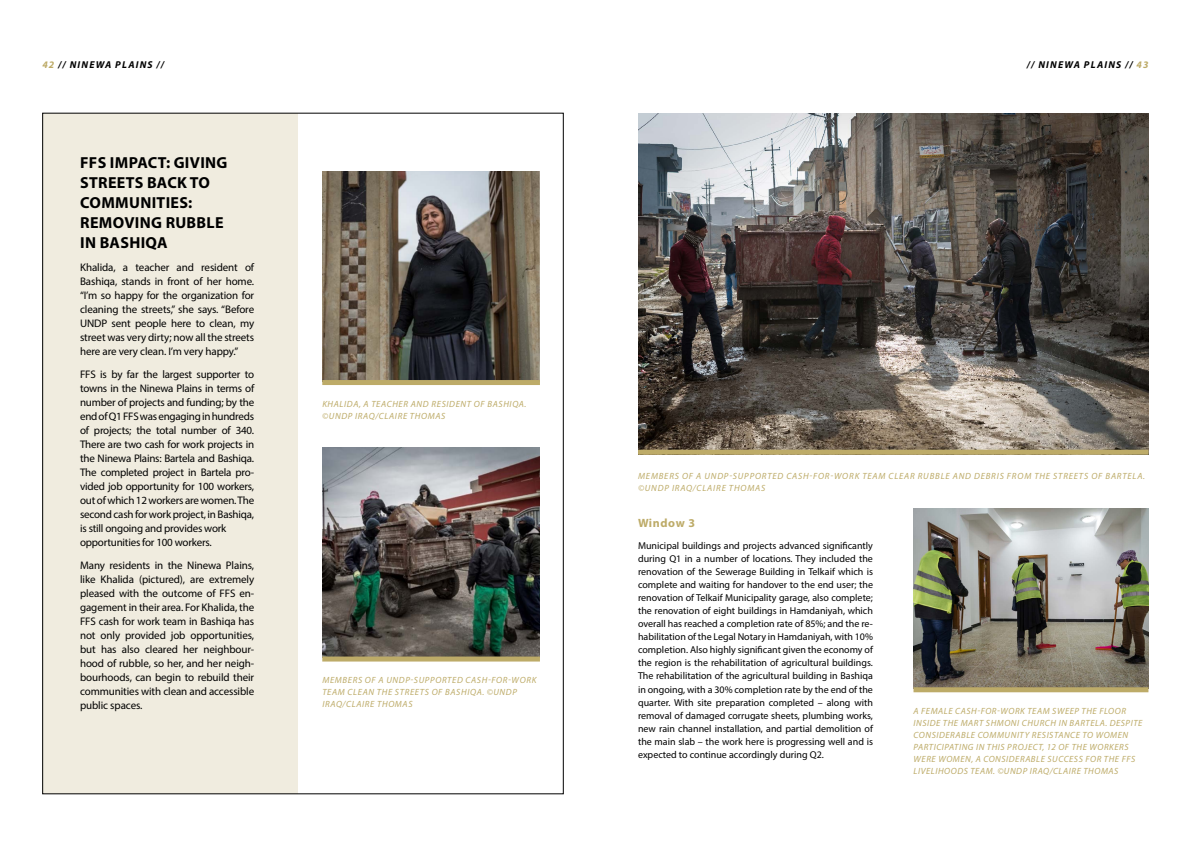
<style>
.page{position:relative;width:1191px;height:842px;background:#fff}
.page>*{position:absolute;margin:0;border:0;box-sizing:border-box;transform-origin:0 0}
.t1{font:700 16px/20px "Myriad Pro";letter-spacing:.02em;color:#000}
.t2{font:700 12px "Myriad Pro";letter-spacing:.05em;color:#bdab68}
.t3{font:11px/14px "Myriad Pro";letter-spacing:-.02em;color:#000;text-align:justify}
.t4{font:10px/13px "Myriad Pro";color:#000;text-align:justify}
.t5{font:italic 700 10px "Myriad Pro";letter-spacing:.12em;color:#000}
.t6{font:italic 9px/12px "Myriad Pro";letter-spacing:.065em;color:#bdab68}
.t7{font:italic 9px/12px "Myriad Pro";letter-spacing:.09em;color:#bdab68}
.s1{color:#bdab68}
</style>
<div class="page">
<div style="left:43px;top:113px;width:255px;height:681px;background:#f0ecdf"></div>
<img style="left:322px;top:171px;width:218px;height:209px">
<div style="left:322px;top:380px;width:218px;height:5px;background:#bdab68"></div>
<img style="left:322px;top:447px;width:218px;height:209px">
<div style="left:322px;top:656px;width:218px;height:5px;background:#bdab68"></div>
<img style="left:638px;top:113px;width:510px;height:337px">
<div style="left:638px;top:450px;width:510px;height:5px;background:#bdab68"></div>
<img style="left:913px;top:508px;width:235px;height:179px">
<div style="left:913px;top:687px;width:235px;height:5px;background:#bdab68"></div>
<p class="t5" style="left:43px;top:58px;width:123px"><span class="s1">42</span> // NINEWA PLAINS //</p>
<p class="t5" style="left:1026px;top:58px;width:123px">// NINEWA PLAINS // <span class="s1">43</span></p>
<h1 class="t1" style="left:80px;top:152px;width:149px">FFS IMPACT: GIVING<br>STREETS BACK TO<br>COMMUNITIES:<br>REMOVING RUBBLE<br>IN BASHIQA</h1>
<p class="t3" style="left:80px;top:260px;width:176px">Khalida, a teacher and resident of Bashiqa, stands in front of her home. “I’m so happy for the organization for cleaning the streets,” she says. “Before UNDP sent people here to clean, my street was very dirty; now all the streets here are very clean. I’m very happy.”</p>
<p class="t3" style="left:80px;top:367px;width:176px;text-align:left">FFS is by far the largest supporter to towns in the Ninewa Plains in terms of number of projects and funding; by the end of Q1 FFS was engaging in hundreds of projects; the total number of 340.<br>There are two cash for work projects in the Ninewa Plains: Bartela and Bashiqa.<br>The completed project in Bartela pro&shy;vided job opportunity for 100 workers, out of which 12 workers are women. The second cash for work project, in Bashiqa, is still ongoing and provides work opportunities for 100 workers.</p>
<p class="t3" style="left:80px;top:558px;width:176px">Many residents in the Ninewa Plains, like Khalida (pictured), are extremely pleased with the outcome of FFS en&shy;gagement in their area. For Khalida, the FFS cash for work team in Bashiqa has not only provided job opportunities, but has also cleared her neighbour&shy;hood of rubble, so her, and her neigh&shy;bourhoods, can begin to rebuild their communities with clean and accessible public spaces.</p>
<p class="t6" style="left:322px;top:397px;width:206px">KHALIDA, A TEACHER AND RESIDENT OF BASHIQA. ©UNDP IRAQ/CLAIRE THOMAS</p>
<p class="t6" style="left:322px;top:674px;width:215px">MEMBERS OF A UNDP-SUPPORTED CASH-FOR-WORK<br>TEAM CLEAN THE STREETS OF BASHIQA. ©UNDP<br>IRAQ/CLAIRE THOMAS</p>
<p class="t7" style="left:638px;top:470px;width:508px">MEMBERS OF A UNDP-SUPPORTED CASH-FOR-WORK TEAM CLEAR RUBBLE AND DEBRIS FROM THE STREETS OF BARTELA. ©UNDP IRAQ/CLAIRE THOMAS</p>
<p class="t2" style="left:638px;top:516px;width:59px">Window 3</p>
<p class="t4" style="left:638px;top:539px;width:236px">Municipal buildings and projects advanced significantly during Q1 in a number of locations. They included the renovation of the Sewerage Building in Telkaif which is complete and waiting for handover to the end user; the renovation of Telkaif Municipality garage, also complete; the renovation of eight buildings in Hamdaniyah, which overall has reached a completion rate of 85%; and the re&shy;habilitation of the Legal Notary in Hamdaniyah, with 10% completion. Also highly significant given the economy of the region is the rehabilitation of agricultural buildings.<br>The rehabilitation of the agricultural building in Bashiqa in ongoing, with a 30% completion rate by the end of the quarter. With site preparation completed – along with removal of damaged corrugate sheets, plumbing works, new rain channel installation, and partial demolition of the main slab – the work here is progressing well and is expected to continue accordingly during Q2.</p>
<p class="t6" style="left:913px;top:705px;width:230px">A FEMALE CASH-FOR-WORK TEAM SWEEP THE FLOOR INSIDE THE MART SHMONI CHURCH IN BARTELA. DESPITE CONSIDERABLE COMMUNITY RESISTANCE TO WOMEN PARTICIPATING IN THIS PROJECT, 12 OF THE WORKERS WERE WOMEN, A CONSIDERABLE SUCCESS FOR THE FFS LIVELIHOODS TEAM. ©UNDP IRAQ/CLAIRE THOMAS</p>
</div>
